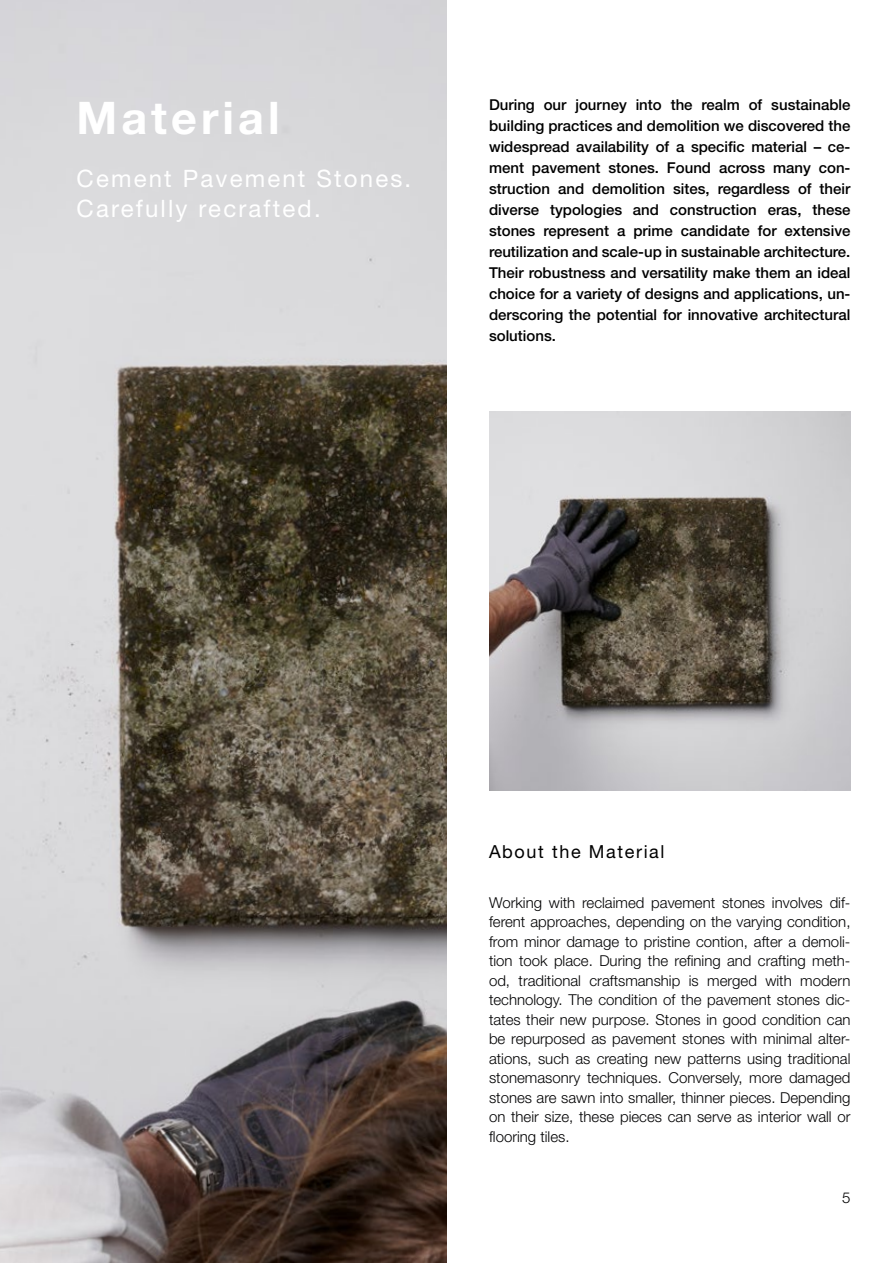
<style>
.page{position:relative;width:893px;height:1263px;background:#fff}
.page>*{position:absolute;margin:0;border:0;box-sizing:border-box;transform-origin:0 0}
.t1{font:700 45px "Helvetica Neue";letter-spacing:.09em;color:#fff}
.t2{font:24px/30px "Helvetica Neue";letter-spacing:.09em;color:#fff}
.t3{font:18px "Helvetica Neue";letter-spacing:.09em;color:#000}
.t4{font:300 15px/19.5px "Helvetica Neue";color:#020203;text-align:justify}
.t5{font:500 15px/21px "Helvetica Neue";color:#000;text-align:justify}
.t6{font:300 15px "Helvetica Neue";color:#000}
</style>
<div class="page">
<img style="left:0;top:0;width:446px;height:1263px">
<img style="left:489px;top:411px;width:361px;height:379px">
<h1 class="t1" style="left:77px;top:90px;width:205px">Material</h1>
<h2 class="t2" style="left:77px;top:163px;width:336px">Cement Pavement Stones.<br>Carefully recrafted.</h2>
<p class="t5" style="left:489px;top:94px;width:363px">During our journey into the realm of sustainable building practices and demolition we discovered the widespread availability of a specific material – ce&shy;ment pavement stones. Found across many con&shy;struction and demolition sites, regardless of their diverse typologies and construction eras, these stones represent a prime candidate for extensive reutilization and scale-up in sustainable architecture.<br>Their robustness and versatility make them an ideal choice for a variety of designs and applications, un&shy;derscoring the potential for innovative architectural solutions.</p>
<p class="t3" style="left:489px;top:840px;width:177px">About the Material</p>
<p class="t4" style="left:489px;top:892px;width:363px">Working with reclaimed pavement stones involves dif&shy;ferent approaches, depending on the varying condition, from minor damage to pristine contion, after a demoli&shy;tion took place. During the refining and crafting meth&shy;od, traditional craftsmanship is merged with modern technology. The condition of the pavement stones dic&shy;tates their new purpose. Stones in good condition can be repurposed as pavement stones with minimal alter&shy;ations, such as creating new patterns using traditional stonemasonry techniques. Conversely, more damaged stones are sawn into smaller, thinner pieces. Depending on their size, these pieces can serve as interior wall or flooring tiles.</p>
<p class="t6" style="left:842px;top:1189px;width:10px">5</p>
</div>
